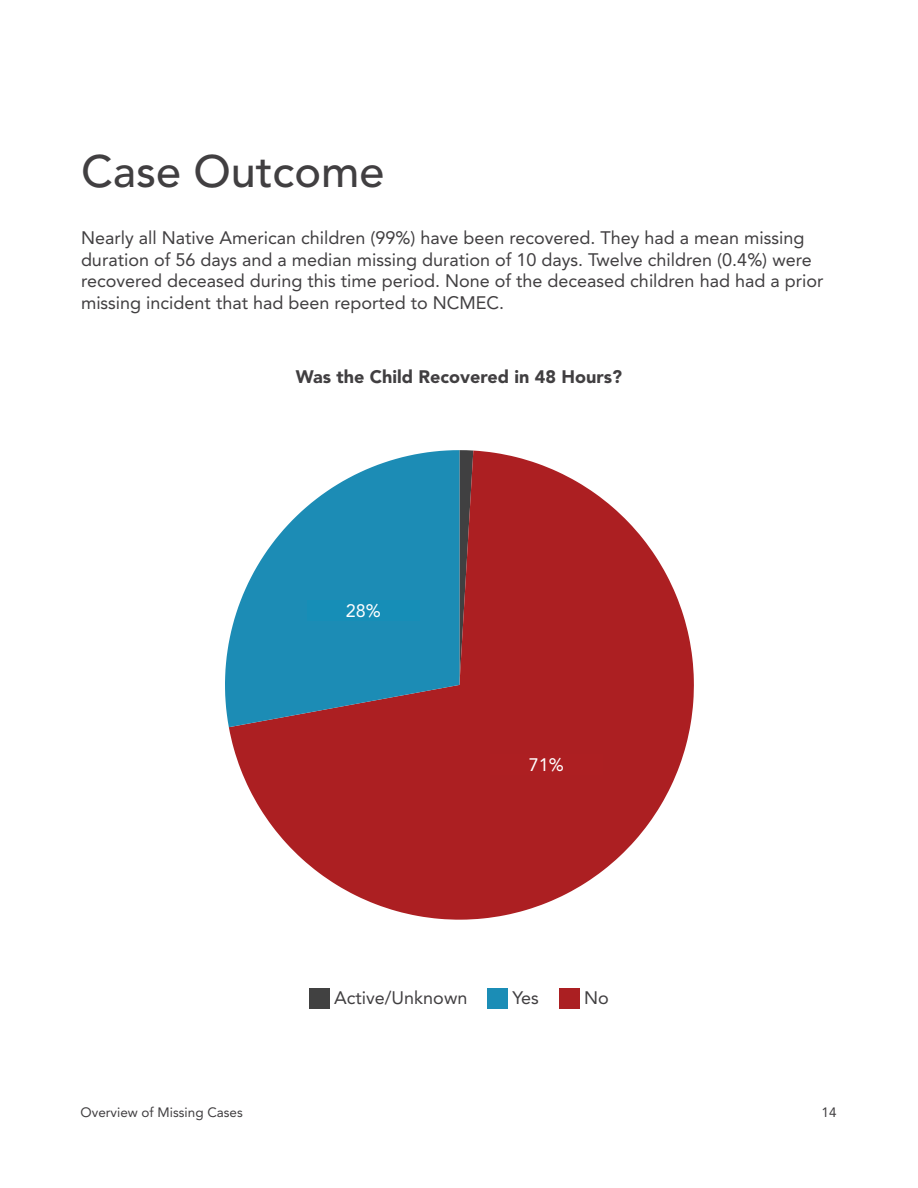
<style>
.page{position:relative;width:918px;height:1188px;background:#fff}
.page>*{position:absolute;margin:0;border:0;box-sizing:border-box;transform-origin:0 0}
.t1{font:500 45px "Avenir LT Std";color:#413f41}
.t2{font:21px "Source Sans Pro";letter-spacing:.005em;color:#fff}
.t3{font:18px/21.6px "Avenir LT Std";color:#413f41}
.t4{font:900 18px "Avenir LT Std";color:#413f41}
.t5{font:18px "Avenir LT Std";color:#fff}
.t6{font:13.5px "Avenir LT Std";color:#413f41}
</style>
<div class="page">
<svg style="left:229px;top:451px;width:465px;height:469px;fill:#ac1f22"></svg>
<svg style="left:225px;top:450px;width:234px;height:277px;fill:#1c8cb5"></svg>
<div style="left:307px;top:600px;width:113px;height:20px;background:#168eb7"></div>
<div style="left:490px;top:754px;width:113px;height:20px;background:#ad1f22"></div>
<div style="left:309px;top:988px;width:20px;height:20px;background:#414141"></div>
<div style="left:487px;top:988px;width:21px;height:20px;background:#1b8db6"></div>
<div style="left:559px;top:988px;width:20px;height:20px;background:#ab1f22"></div>
<h1 class="t1" style="left:81px;top:145px;width:305px">Case Outcome</h1>
<p class="t3" style="left:81px;top:227px;width:744px">Nearly all Native American children (99%) have been recovered. They had a mean missing duration of 56 days and a median missing duration of 10 days. Twelve children (0.4%) were recovered deceased during this time period. None of the deceased children had had a prior missing incident that had been reported to NCMEC.</p>
<p class="t4" style="left:296px;top:366px;width:328px">Was the Child Recovered in 48 Hours?</p>
<p class="t5" style="left:346px;top:600px;width:37px">28%</p>
<p class="t2" style="left:329px;top:598px;width:80px">Yes: 28%</p>
<p class="t2" style="left:510px;top:751px;width:73px">No: 71%</p>
<p class="t5" style="left:529px;top:754px;width:37px">71%</p>
<p class="t3" style="left:334px;top:987px;width:135px">Active/Unknown</p>
<p class="t3" style="left:513px;top:987px;width:28px">Yes</p>
<p class="t3" style="left:584px;top:987px;width:26px">No</p>
<p class="t6" style="left:81px;top:1105px;width:164px">Overview of Missing Cases</p>
<p class="t6" style="left:822px;top:1105px;width:17px">14</p>
</div>
